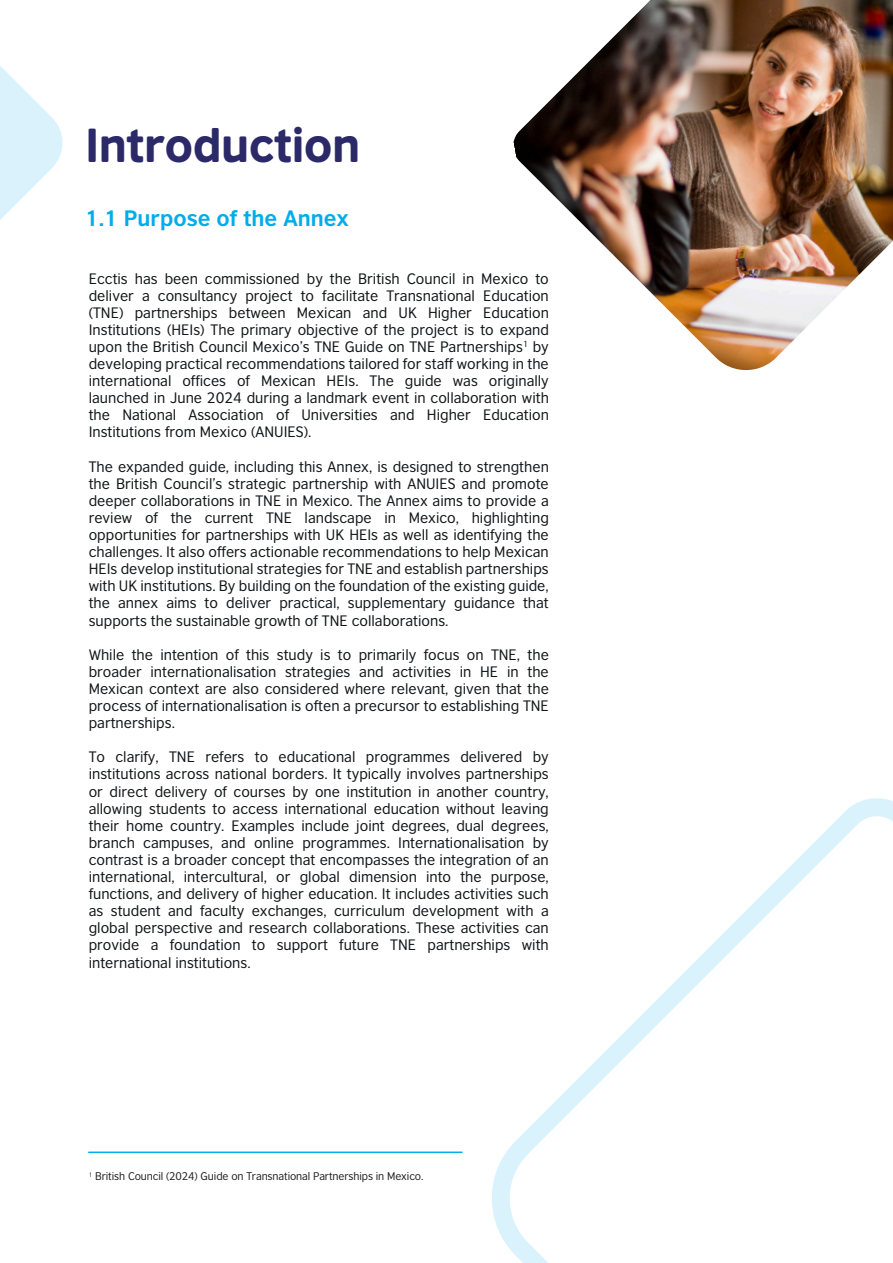
<style>
.page{position:relative;width:893px;height:1263px;background:#fff}
.page>*{position:absolute;margin:0;border:0;box-sizing:border-box;transform-origin:0 0}
.t1{font:45px "British Council Sans Headline";letter-spacing:-.015em;color:#2c2969}
.t2{font:700 21px "British Council Sans";color:#00acea}
.t3{font:14.25px/17.1px "British Council Sans";color:#111416;text-align:justify}
.t4{font:10.5px "British Council Sans";letter-spacing:-.01em;color:#231f20}
</style>
<div class="page">
<svg style="left:1px;top:67px;width:61px;height:152px"></svg>
<svg style="left:492px;top:798px;width:401px;height:465px"></svg>
<img style="left:513px;top:0;width:380px;height:370px">
<hr style="left:89px;top:1151px;width:373px;height:2px;background:#00acea">
<h1 class="t1" style="left:85px;top:110px;width:277px">Introduction</h1>
<h2 class="t2" style="left:85px;top:200px;width:265px">1.1 Purpose of the Annex</h2>
<p class="t3" style="left:89px;top:268px;width:462px">Ecctis has been commissioned by the British Council in Mexico to deliver a consultancy project to facilitate Transnational Education (TNE) partnerships between Mexican and UK Higher Education Institutions (HEIs) The primary objective of the project is to expand upon the British Council Mexico’s TNE Guide on TNE Partnerships<sup>1</sup> by developing practical recommendations tailored for staff working in the international offices of Mexican HEIs. The guide was originally launched in June 2024 during a landmark event in collaboration with the National Association of Universities and Higher Education Institutions from Mexico (ANUIES).</p>
<p class="t3" style="left:89px;top:456px;width:462px">The expanded guide, including this Annex, is designed to strengthen the British Council’s strategic partnership with ANUIES and promote deeper collaborations in TNE in Mexico. The Annex aims to provide a review of the current TNE landscape in Mexico, highlighting opportunities for partnerships with UK HEIs as well as identifying the challenges. It also offers actionable recommendations to help Mexican HEIs develop institutional strategies for TNE and establish partnerships with UK institutions. By building on the foundation of the existing guide, the annex aims to deliver practical, supplementary guidance that supports the sustainable growth of TNE collaborations.</p>
<p class="t3" style="left:89px;top:645px;width:462px">While the intention of this study is to primarily focus on TNE, the broader internationalisation strategies and activities in HE in the Mexican context are also considered where relevant, given that the process of internationalisation is often a precursor to establishing TNE partnerships.</p>
<p class="t3" style="left:89px;top:747px;width:462px">To clarify, TNE refers to educational programmes delivered by institutions across national borders. It typically involves partnerships or direct delivery of courses by one institution in another country, allowing students to access international education without leaving their home country. Examples include joint degrees, dual degrees, branch campuses, and online programmes. Internationalisation by contrast is a broader concept that encompasses the integration of an international, intercultural, or global dimension into the purpose, functions, and delivery of higher education. It includes activities such as student and faculty exchanges, curriculum development with a global perspective and research collaborations. These activities can provide a foundation to support future TNE partnerships with international institutions.</p>
<p class="t4" style="left:89px;top:1168px;width:336px"><sup>1</sup> British Council (2024) Guide on Transnational Partnerships in Mexico.</p>
</div>
